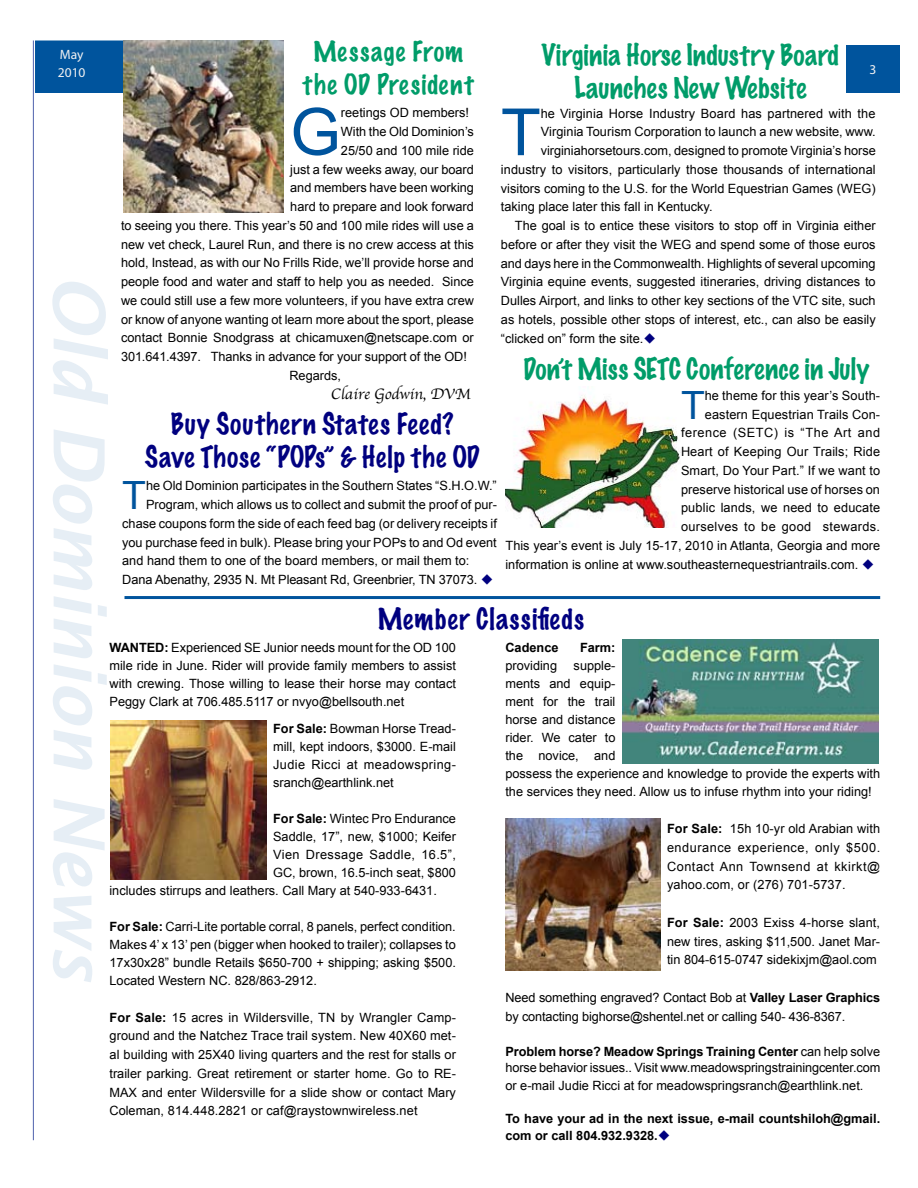
<style>
.page{position:relative;width:918px;height:1188px;background:#fff}
.page>*{position:absolute;margin:0;border:0;box-sizing:border-box;transform-origin:0 0}
.t1{font:italic 600 70.5px "Lucida Sans";color:#e6eef5}
.t2{font:65.1px "Arial";color:#00549d}
.t3{font:39px "Arial";color:#00549d}
.t4{font:100 27px/33px "Marker Felt";letter-spacing:.005em;color:#009c69;text-align:center}
.t5{font:100 27px/33px "Marker Felt";letter-spacing:.035em;color:#00007f;text-align:center}
.t6{font:100 25.5px/33px "Marker Felt";letter-spacing:.04em;color:#009c69;text-align:center}
.t7{font:15.75px "Apple Chancery";color:#000}
.t8{font:13.5px/18px "Myriad Pro";color:#f1f1f2}
.t9{font:12.75px/18px "Arial";color:#000;text-align:justify}
.t10{font:700 12.75px/16.5px "Arial";color:#000}
.t11{font:12.75px "Arial";letter-spacing:.025em;color:#000}
.t12{font:12.75px "Arial";letter-spacing:.035em;color:#000}
.t13{font:12.75px "Arial";letter-spacing:.04em;color:#000}
.s1{color:#00007f}
.s2{font-weight:700}
</style>
<div class="page">
<div style="left:846px;top:46px;width:54px;height:47px;background:#00549d"></div>
<div style="left:36px;top:41px;width:91px;height:51px;background:#00549d"></div>
<div style="left:35px;top:40px;width:93px;height:53px;border:2px solid #00549d"></div>
<hr style="left:124px;top:596px;width:756px;height:3px;background:#00549d">
<hr style="left:33px;top:40px;width:1px;height:1100px;background:#4f61ac">
<img style="left:123px;top:40px;width:161px;height:173px">
<img style="left:505px;top:818px;width:155px;height:153px">
<img style="left:110px;top:720px;width:156px;height:159px">
<img style="left:505px;top:395px;width:175px;height:133px">
<img style="left:622px;top:639px;width:257px;height:125px">
<h3 class="t6" style="left:303px;top:33px;width:172px">Message From the OD President</h3>
<h2 class="t2" style="left:290px;top:89px;width:52px">G</h2>
<p class="t9" style="left:341px;top:104px;width:130px">reetings OD members!</p>
<h3 class="t4" style="left:541px;top:37px;width:299px">Virginia Horse Industry Board<br>Launches New Website</h3>
<p class="t8" style="left:58px;top:45px;width:29px">May<br>2010</p>
<p class="t8" style="left:870px;top:60px;width:8px">3</p>
<h2 class="t2" style="left:501px;top:90px;width:41px">T</h2>
<p class="t9" style="left:541px;top:104px;width:336px">he Virginia Horse Industry Board has partnered with the</p>
<p class="t9" style="left:341px;top:123px;width:135px">With the Old Dominion’s</p>
<p class="t9" style="left:341px;top:141px;width:135px">25/50 and 100 mile ride</p>
<p class="t9" style="left:290px;top:160px;width:185px">just a few weeks away, our board</p>
<p class="t9" style="left:290px;top:179px;width:185px">and members have been working</p>
<p class="t9" style="left:290px;top:198px;width:185px">hard to prepare and look forward</p>
<p class="t9" style="left:121px;top:216px;width:354px">to seeing you there. This year’s 50 and 100 mile rides will use a</p>
<p class="t9" style="left:121px;top:235px;width:354px">new vet check, Laurel Run, and there is no crew access at this</p>
<p class="t9" style="left:121px;top:254px;width:354px">hold, Instead, as with our No Frills Ride, we’ll provide horse and</p>
<p class="t9" style="left:121px;top:273px;width:354px">people food and water and staff to help you as needed. Since</p>
<p class="t9" style="left:121px;top:291px;width:354px">we could still use a few more volunteers, if you have extra crew</p>
<p class="t9" style="left:121px;top:310px;width:354px">or know of anyone wanting ot learn more about the sport, please</p>
<p class="t9" style="left:121px;top:329px;width:354px">contact Bonnie Snodgrass at chicamuxen@netscape.com or</p>
<p class="t9" style="left:121px;top:348px;width:347px">301.641.4397. Thanks in advance for your support of the OD!</p>
<p class="t9" style="left:289px;top:366px;width:53px">Regards,</p>
<p class="t7" style="left:331px;top:381px;width:141px">Claire Godwin, DVM</p>
<p class="t9" style="left:541px;top:123px;width:337px">Virginia Tourism Corporation to launch a new website, www.</p>
<p class="t9" style="left:541px;top:142px;width:337px">virginiahorsetours.com, designed to promote Virginia’s horse</p>
<p class="t9" style="left:501px;top:161px;width:376px">industry to visitors, particularly those thousands of international</p>
<p class="t9" style="left:501px;top:179px;width:376px">visitors coming to the U.S. for the World Equestrian Games (WEG)</p>
<p class="t9" style="left:501px;top:198px;width:213px">taking place later this fall in Kentucky.</p>
<p class="t9" style="left:515px;top:217px;width:362px">The goal is to entice these visitors to stop off in Virginia either</p>
<p class="t9" style="left:501px;top:236px;width:376px">before or after they visit the WEG and spend some of those euros</p>
<p class="t9" style="left:501px;top:254px;width:376px">and days here in the Commonwealth. Highlights of several upcoming</p>
<p class="t9" style="left:501px;top:273px;width:376px">Virginia equine events, suggested itineraries, driving distances to</p>
<p class="t9" style="left:501px;top:292px;width:376px">Dulles Airport, and links to other key sections of the VTC site, such</p>
<p class="t9" style="left:501px;top:311px;width:376px">as hotels, possible other stops of interest, etc., can also be easily</p>
<p class="t9" style="left:501px;top:329px;width:156px">“clicked on” form the site.<span class="s1">◆</span></p>
<h1 class="t1" style="left:119px;top:274px;width:709px;rotate:90deg">Old Dominion News</h1>
<h3 class="t4" style="left:523px;top:350px;width:348px">Don’t Miss SETC Conference in July</h3>
<h3 class="t3" style="left:681px;top:379px;width:25px">T</h3>
<p class="t9" style="left:705px;top:386px;width:177px">he theme for this year’s South-</p>
<p class="t9" style="left:705px;top:405px;width:177px">eastern Equestrian Trails Con-</p>
<p class="t13" style="left:681px;top:425px;width:201px">ference (SETC) is “The Art and</p>
<p class="t9" style="left:681px;top:443px;width:201px">Heart of Keeping Our Trails; Ride</p>
<p class="t9" style="left:681px;top:461px;width:201px">Smart, Do Your Part.” If we want to</p>
<p class="t9" style="left:681px;top:480px;width:201px">preserve historical use of horses on</p>
<p class="t9" style="left:681px;top:499px;width:201px">public lands, we need to educate</p>
<p class="t11" style="left:681px;top:518px;width:201px">ourselves to be good stewards.</p>
<p class="t9" style="left:505px;top:536px;width:376px">This year’s event is July 15-17, 2010 in Atlanta, Georgia and more</p>
<p class="t9" style="left:505px;top:555px;width:371px">information is online at www.southeasternequestriantrails.com. <span class="s1">◆</span></p>
<h3 class="t5" style="left:145px;top:406px;width:337px">Buy Southern States Feed?<br>Save Those “POPs” &amp; Help the OD</h3>
<h3 class="t3" style="left:122px;top:470px;width:25px">T</h3>
<p class="t9" style="left:146px;top:477px;width:352px">he Old Dominion participates in the Southern States “S.H.O.W.”</p>
<p class="t9" style="left:146px;top:496px;width:352px">Program, which allows us to collect and submit the proof of pur-</p>
<p class="t9" style="left:122px;top:515px;width:376px">chase coupons form the side of each feed bag (or delivery receipts if</p>
<p class="t9" style="left:122px;top:533px;width:376px">you purchase feed in bulk). Please bring your POPs to and Od event</p>
<p class="t9" style="left:122px;top:552px;width:349px">and hand them to one of the board members, or mail them to:</p>
<p class="t9" style="left:122px;top:571px;width:373px">Dana Abenathy, 2935 N. Mt Pleasant Rd, Greenbrier, TN 37073. <span class="s1">◆</span></p>
<h3 class="t5" style="left:378px;top:601px;width:208px">Member Classifieds</h3>
<p class="t10" style="left:505px;top:639px;width:55px">Cadence</p>
<p class="t10" style="left:580px;top:639px;width:37px">Farm:</p>
<p class="t9" style="left:505px;top:656px;width:53px">providing</p>
<p class="t9" style="left:110px;top:639px;width:348px"><span class="s2">WANTED:</span> Experienced SE Junior needs mount for the OD 100 mile ride in June. Rider will provide family members to assist with crewing. Those willing to lease their horse may contact Peggy Clark at 706.485.5117 or nvyo@bellsouth.net</p>
<p class="t9" style="left:273px;top:720px;width:184px"><span class="s2">For Sale:</span> Bowman Horse Tread&shy;mill, kept indoors, $3000. E-mail Judie Ricci at meadowspring&shy;sranch@earthlink.net</p>
<p class="t9" style="left:273px;top:810px;width:184px"><span class="s2">For Sale:</span> Wintec Pro Endurance</p>
<p class="t9" style="left:273px;top:828px;width:184px">Saddle, 17”, new, $1000; Keifer</p>
<p class="t12" style="left:273px;top:846px;width:184px">Vien Dressage Saddle, 16.5”,</p>
<p class="t9" style="left:273px;top:864px;width:184px">GC, brown, 16.5-inch seat, $800</p>
<p class="t9" style="left:110px;top:882px;width:329px">includes stirrups and leathers. Call Mary at 540-933-6431.</p>
<p class="t9" style="left:110px;top:918px;width:348px"><span class="s2">For Sale:</span> Carri-Lite portable corral, 8 panels, perfect condition.<br>Makes 4’ x 13’ pen (bigger when hooked to trailer); collapses to 17x30x28” bundle Retails $650-700 + shipping; asking $500.<br>Located Western NC. 828/863-2912.</p>
<p class="t9" style="left:110px;top:1008px;width:348px;line-height:18.8px"><span class="s2">For Sale:</span> 15 acres in Wildersville, TN by Wrangler Camp&shy;ground and the Natchez Trace trail system. New 40X60 met&shy;al building with 25X40 living quarters and the rest for stalls or trailer parking. Great retirement or starter home. Go to RE-MAX and enter Wildersville for a slide show or contact Mary Coleman, 814.448.2821 or caf@raystownwireless.net</p>
<p class="t9" style="left:505px;top:656px;width:376px;text-align:left;text-indent:68px">supple-<br>ments and equip-<br>ment for the trail<br>horse and distance<br>rider. We cater to<br>the novice, and<br>possess the experience and knowledge to provide the experts with the services they need. Allow us to infuse rhythm into your riding!</p>
<p class="t9" style="left:667px;top:819px;width:215px;line-height:18.8px"><span class="s2">For Sale:</span> 15h 10-yr old Arabian with endurance experience, only $500.<br>Contact Ann Townsend at kkirkt@ yahoo.com, or (276) 701-5737.</p>
<p class="t9" style="left:667px;top:913px;width:215px;line-height:18.8px"><span class="s2">For Sale:</span> 2003 Exiss 4-horse slant, new tires, asking $11,500. Janet Mar&shy;tin 804-615-0747 sidekixjm@aol.com</p>
<p class="t9" style="left:505px;top:988px;width:376px;line-height:18.8px">Need something engraved? Contact Bob at <span class="s2">Valley Laser Graphics </span>by contacting bighorse@shentel.net or calling 540- 436-8367.</p>
<p class="t9" style="left:505px;top:1043px;width:376px;line-height:16.5px"><span class="s2">Problem horse? Meadow Springs Training Center</span> can help solve horse behavior issues.. Visit www.meadowspringstrainingcenter.com</p>
<p class="t9" style="left:505px;top:1077px;width:360px">or e-mail Judie Ricci at for meadowspringsranch@earthlink.net.</p>
<p class="t10" style="left:505px;top:1111px;width:376px">To have your ad in the next issue, e-mail countshiloh@gmail. com or call 804.932.9328.<span class="s1">◆</span></p>
</div>
